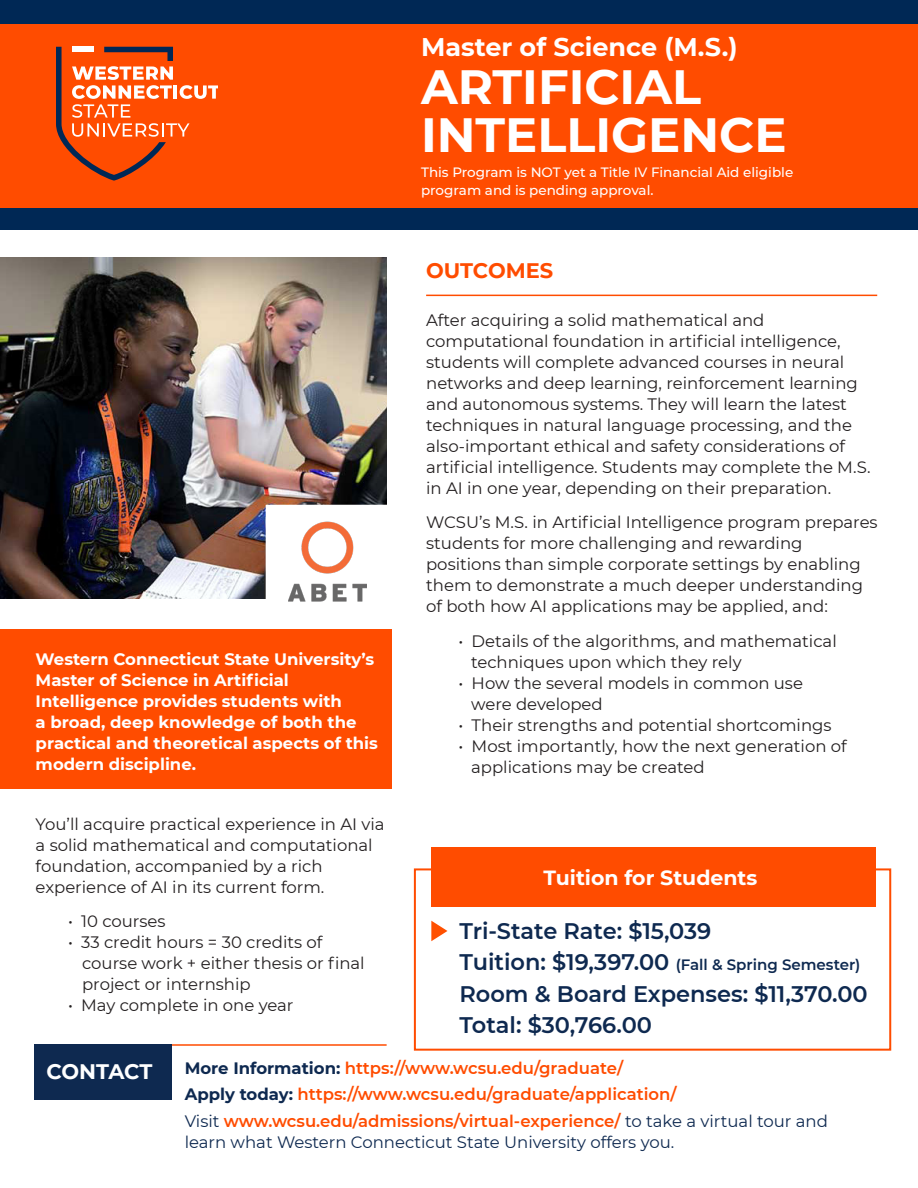
<style>
.page{position:relative;width:918px;height:1188px;background:#fff}
.page>*{position:absolute;margin:0;border:0;box-sizing:border-box;transform-origin:0 0}
.t1{font:700 48px/48px "Montserrat";color:#fff}
.t2{font:700 25.5px "Montserrat";color:#fff}
.t3{font:600 22.5px "Montserrat";color:#0e2950}
.t4{font:700 21px "Montserrat";color:#ff4c00}
.t5{font:700 21px "Montserrat";letter-spacing:-.01em;color:#fff}
.t6{font:700 20.55px "Montserrat";color:#fff}
.t7{font:16.5px/21px "Montserrat";color:#231f20}
.t8{font:700 16.5px/21px "Montserrat";color:#fff}
.t9{font:16.5px/21px "Montserrat";color:#0e2950}
.t10{font:600 16.5px "Montserrat";color:#ff4c00}
.t11{font:600 15px "Montserrat";color:#0e2950}
.t12{font:500 13.5px "Montserrat";color:#fff}
.s1{font-size:22.5px}
.s2{font-weight:700;color:#0e2950}
.s3{font-weight:600;color:#ff4c00}
</style>
<div class="page">
<div style="left:0;top:629px;width:392px;height:160px;background:#ff4c00"></div>
<img style="left:0;top:257px;width:387px;height:341px">
<div style="left:0;top:0;width:918px;height:230px;background:#002855"></div>
<div style="left:0;top:24px;width:918px;height:183px;background:#ff4c00"></div>
<svg style="left:56px;top:47px;width:161px;height:134px"></svg>
<hr style="left:36px;top:1044px;width:351px;height:2px;background:#ff4c00">
<hr style="left:426px;top:295px;width:451px;height:1px;background:#ff4c00">
<div style="left:34px;top:1044px;width:138px;height:56px;background:#0e2950"></div>
<div style="left:266px;top:505px;width:126px;height:102px;background:#fff"></div>
<img style="left:288px;top:522px;width:79px;height:79px">
<div style="left:414px;top:868px;width:477px;height:183px;border:2px solid #ff4c00"></div>
<div style="left:431px;top:848px;width:445px;height:59px;background:#ff4c00"></div>
<svg style="left:431px;top:921px;width:16px;height:20px"></svg>
<p class="t8" style="left:36px;top:648px;width:344px">Western Connecticut State University’s Master of Science in Artificial Intelligence provides students with<br>a broad, deep knowledge of both the practical and theoretical aspects of this modern discipline.</p>
<p class="t7" style="left:36px;top:813px;width:351px">You’ll acquire practical experience in AI via a solid mathematical and computational foundation, accompanied by a rich experience of AI in its current form.</p>
<p class="t7" style="left:68px;top:911px;width:99px">• 10 courses</p>
<p class="t7" style="left:68px;top:932px;width:256px">• 33 credit hours = 30 credits of</p>
<p class="t7" style="left:82px;top:953px;width:284px">course work + either thesis or final project or internship</p>
<p class="t7" style="left:68px;top:995px;width:227px">• May complete in one year</p>
<p class="t2" style="left:421px;top:29px;width:318px">Master of Science (M.S.)</p>
<p class="t1" style="left:421px;top:61px;width:367px">ARTIFICIAL<br>INTELLIGENCE</p>
<p class="t12" style="left:421px;top:163px;width:374px">This Program is NOT yet a Title IV Financial Aid eligible</p>
<p class="t12" style="left:421px;top:181px;width:234px">program and is pending approval.</p>
<p class="t4" style="left:426px;top:255px;width:129px">OUTCOMES</p>
<p class="t7" style="left:426px;top:309px;width:446px">After acquiring a solid mathematical and computational foundation in artificial intelligence, students will complete advanced courses in neural networks and deep learning, reinforcement learning and autonomous systems. They will learn the latest techniques in natural language processing, and the also-important ethical and safety considerations of artificial intelligence. Students may complete the M.S. in AI in one year, depending on their preparation.</p>
<p class="t7" style="left:426px;top:511px;width:453px">WCSU’s M.S. in Artificial Intelligence program prepares students for more challenging and rewarding positions than simple corporate settings by enabling them to demonstrate a much deeper understanding of both how AI applications may be applied, and:</p>
<p class="t7" style="left:471px;top:630px;width:367px;text-indent:-13px">• Details of the algorithms, and mathematical techniques upon which they rely</p>
<p class="t7" style="left:459px;top:672px;width:346px">• How the several models in common use</p>
<p class="t7" style="left:471px;top:693px;width:133px">were developed</p>
<p class="t7" style="left:459px;top:714px;width:375px">• Their strengths and potential shortcomings</p>
<p class="t7" style="left:471px;top:735px;width:377px;text-indent:-13px">• Most importantly, how the next generation of applications may be created</p>
<p class="t6" style="left:543px;top:863px;width:216px">Tuition for Students</p>
<p class="t3" style="left:460px;top:915px;width:253px">Tri-State Rate: $15,039</p>
<p class="t11" style="left:460px;top:955px;width:403px"><span class="s1">Tuition: $19,397.00</span> (Fall &amp; Spring Semester)</p>
<p class="t3" style="left:460px;top:978px;width:410px">Room &amp; Board Expenses: $11,370.00</p>
<p class="t3" style="left:460px;top:1010px;width:194px">Total: $30,766.00</p>
<p class="t5" style="left:46px;top:1057px;width:108px">CONTACT</p>
<p class="t10" style="left:185px;top:1056px;width:440px"><span class="s2">More Information:</span> https://www.wcsu.edu/graduate/</p>
<p class="t10" style="left:185px;top:1083px;width:493px"><span class="s2">Apply today:</span> https://www.wcsu.edu/graduate/application/</p>
<p class="t9" style="left:185px;top:1110px;width:645px">Visit <span class="s3">www.wcsu.edu/admissions/virtual-experience/</span> to take a virtual tour and learn what Western Connecticut State University offers you.</p>
</div>
